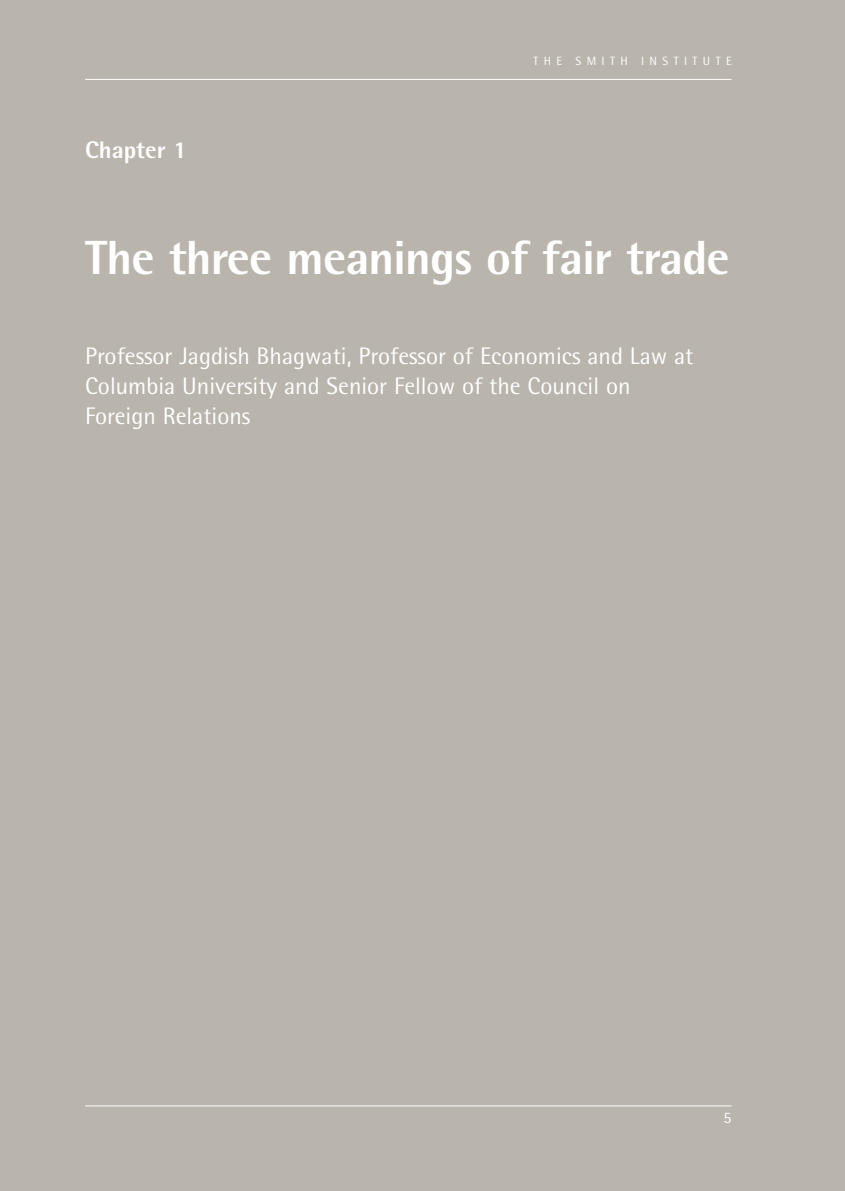
<style>
.page{position:relative;width:845px;height:1191px;background:#b9b4ac}
.page>*{position:absolute;margin:0;border:0;box-sizing:border-box;transform-origin:0 0}
.t1{font:800 48px "Rotis Semi Sans";letter-spacing:-.015em;color:#fff}
.t2{font:24px/30px "Rotis Semi Sans";color:#fff}
.t3{font:800 24px "Rotis Semi Sans";color:#fff}
.t4{font:16px "Rotis Semi Sans";color:#fff}
.t5{font:12px "Rotis Semi Sans";letter-spacing:.45em;color:#fff}
</style>
<div class="page">
<hr style="left:85px;top:1105px;width:646px;height:1px;background:#fff">
<hr style="left:85px;top:79px;width:646px;height:1px;background:#fff">
<p class="t3" style="left:85px;top:142px;width:103px">Chapter 1</p>
<p class="t5" style="left:533px;top:57px;width:199px">THE SMITH INSTITUTE</p>
<h1 class="t1" style="left:85px;top:241px;width:646px">The three meanings of fair trade</h1>
<p class="t2" style="left:85px;top:344px;width:610px">Professor Jagdish Bhagwati, Professor of Economics and Law at<br>Columbia University and Senior Fellow of the Council on<br>Foreign Relations</p>
<p class="t4" style="left:723px;top:1111px;width:10px">5</p>
</div>
